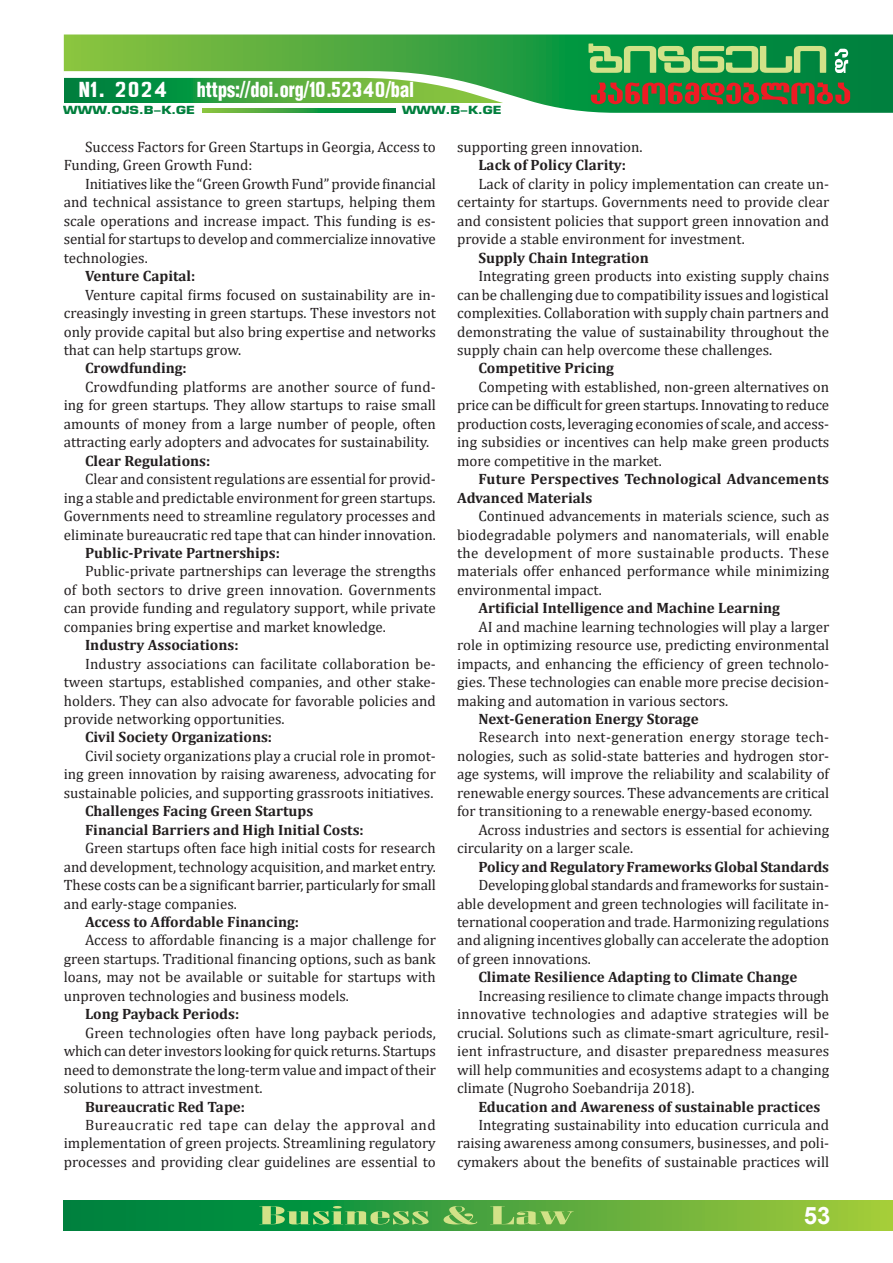
<style>
.page{position:relative;width:893px;height:1263px;background:#fff}
.page>*{position:absolute;margin:0;border:0;box-sizing:border-box;transform-origin:0 0}
.t1{font:700 24px "Arial";color:#fff}
.t2{font:19.5px "Ps Balavari M";color:#fff;scale:.9 1}
.t3{font:19.5px "Ps Balavari M";color:#fff}
.t4{font:15px/18.5px "Cambria";color:#231f20;text-align:justify}
.t5{font:700 15px/18.5px "Cambria";color:#231f20}
.t6{font:700 10.95px "Europe";color:#007f3d;scale:1.21 1}
</style>
<div class="page">
<svg style="left:64px;top:1200px;width:829px;height:30px;background:#4aa53d"></svg>
<svg style="left:259px;top:1206px;width:315px;height:18px;background:#69b558"></svg>
<svg style="left:64px;top:34px;width:829px;height:12px;background:#3ba347"></svg>
<svg style="left:64px;top:46px;width:829px;height:67px;background:#5da75c"></svg>
<div style="left:588px;top:44px;width:5px;height:9px;background:#d2e288"></div>
<h2 class="t3" style="left:79px;top:80px;width:92px">N1. 2024</h2>
<h2 class="t2" style="left:197px;top:80px;width:243px">https://doi.org/10.52340/bal</h2>
<p class="t6" style="left:63px;top:103px;width:110px">WWW.OJS.B-K.GE</p>
<p class="t6" style="left:402px;top:103px;width:84px">WWW.B-K.GE</p>
<p class="t4" style="left:64px;top:138px;width:374px;text-indent:21px">Success Factors for Green Startups in Georgia, Access to<br>Funding, Green Growth Fund:</p>
<p class="t4" style="left:64px;top:174px;width:374px;text-indent:21px">Initiatives like the “Green Growth Fund” provide financial and technical assistance to green startups, helping them scale operations and increase impact. This funding is es&shy;sential for startups to develop and commercialize innovative technologies.</p>
<p class="t5" style="left:85px;top:266px;width:112px">Venture Capital:</p>
<p class="t4" style="left:64px;top:285px;width:374px;text-indent:21px">Venture capital firms focused on sustainability are in&shy;creasingly investing in green startups. These investors not only provide capital but also bring expertise and networks that can help startups grow.</p>
<p class="t5" style="left:85px;top:359px;width:103px">Crowdfunding:</p>
<p class="t4" style="left:64px;top:377px;width:374px;text-indent:21px">Crowdfunding platforms are another source of fund&shy;ing for green startups. They allow startups to raise small amounts of money from a large number of people, often attracting early adopters and advocates for sustainability.</p>
<p class="t5" style="left:85px;top:451px;width:127px">Clear Regulations:</p>
<p class="t4" style="left:64px;top:470px;width:374px;text-indent:21px">Clear and consistent regulations are essential for provid&shy;ing a stable and predictable environment for green startups.<br>Governments need to streamline regulatory processes and eliminate bureaucratic red tape that can hinder innovation.</p>
<p class="t5" style="left:85px;top:543px;width:196px">Public-Private Partnerships:</p>
<p class="t4" style="left:64px;top:562px;width:374px;text-indent:21px">Public-private partnerships can leverage the strengths of both sectors to drive green innovation. Governments can provide funding and regulatory support, while private companies bring expertise and market knowledge.</p>
<p class="t5" style="left:85px;top:635px;width:155px">Industry Associations:</p>
<p class="t4" style="left:64px;top:654px;width:374px;text-indent:21px">Industry associations can facilitate collaboration be&shy;tween startups, established companies, and other stake&shy;holders. They can also advocate for favorable policies and provide networking opportunities.</p>
<p class="t5" style="left:85px;top:728px;width:189px">Civil Society Organizations:</p>
<p class="t4" style="left:64px;top:746px;width:374px;text-indent:21px">Civil society organizations play a crucial role in promot&shy;ing green innovation by raising awareness, advocating for sustainable policies, and supporting grassroots initiatives.</p>
<p class="t5" style="left:85px;top:801px;width:230px">Challenges Facing Green Startups</p>
<p class="t5" style="left:85px;top:820px;width:280px">Financial Barriers and High Initial Costs:</p>
<p class="t4" style="left:64px;top:839px;width:374px;text-indent:21px">Green startups often face high initial costs for research and development, technology acquisition, and market entry.<br>These costs can be a significant barrier, particularly for small and early-stage companies.</p>
<p class="t5" style="left:85px;top:912px;width:216px">Access to Affordable Financing:</p>
<p class="t4" style="left:64px;top:931px;width:374px;text-indent:21px">Access to affordable financing is a major challenge for green startups. Traditional financing options, such as bank loans, may not be available or suitable for startups with unproven technologies and business models.</p>
<p class="t5" style="left:85px;top:1004px;width:156px">Long Payback Periods:</p>
<p class="t4" style="left:64px;top:1023px;width:374px;text-indent:21px">Green technologies often have long payback periods, which can deter investors looking for quick returns. Startups need to demonstrate the long-term value and impact of their solutions to attract investment.</p>
<p class="t5" style="left:85px;top:1097px;width:162px">Bureaucratic Red Tape:</p>
<p class="t4" style="left:64px;top:1115px;width:374px;text-indent:21px">Bureaucratic red tape can delay the approval and implementation of green projects. Streamlining regulatory processes and providing clear guidelines are essential to</p>
<p class="t4" style="left:457px;top:138px;width:187px">supporting green innovation.</p>
<p class="t5" style="left:478px;top:156px;width:149px">Lack of Policy Clarity:</p>
<p class="t4" style="left:457px;top:174px;width:374px;text-indent:21px">Lack of clarity in policy implementation can create un&shy;certainty for startups. Governments need to provide clear and consistent policies that support green innovation and provide a stable environment for investment.</p>
<p class="t5" style="left:478px;top:248px;width:172px">Supply Chain Integration</p>
<p class="t4" style="left:457px;top:267px;width:374px;text-indent:21px">Integrating green products into existing supply chains can be challenging due to compatibility issues and logistical complexities. Collaboration with supply chain partners and demonstrating the value of sustainability throughout the supply chain can help overcome these challenges.</p>
<p class="t5" style="left:478px;top:359px;width:137px">Competitive Pricing</p>
<p class="t4" style="left:457px;top:377px;width:374px;text-indent:21px">Competing with established, non-green alternatives on price can be difficult for green startups. Innovating to reduce production costs, leveraging economies of scale, and access&shy;ing subsidies or incentives can help make green products more competitive in the market.</p>
<p class="t5" style="left:457px;top:469px;width:374px;text-indent:21px">Future Perspectives Technological Advancements<br>Advanced Materials</p>
<p class="t4" style="left:457px;top:507px;width:374px;text-indent:21px">Continued advancements in materials science, such as biodegradable polymers and nanomaterials, will enable the development of more sustainable products. These materials offer enhanced performance while minimizing environmental impact.</p>
<p class="t5" style="left:478px;top:598px;width:303px">Artificial Intelligence and Machine Learning</p>
<p class="t4" style="left:457px;top:617px;width:374px;text-indent:21px">AI and machine learning technologies will play a larger role in optimizing resource use, predicting environmental impacts, and enhancing the efficiency of green technolo&shy;gies. These technologies can enable more precise decision&shy;making and automation in various sectors.</p>
<p class="t5" style="left:478px;top:709px;width:222px">Next-Generation Energy Storage</p>
<p class="t4" style="left:457px;top:728px;width:374px;text-indent:21px">Research into next-generation energy storage tech&shy;nologies, such as solid-state batteries and hydrogen stor&shy;age systems, will improve the reliability and scalability of renewable energy sources. These advancements are critical for transitioning to a renewable energy-based economy.</p>
<p class="t4" style="left:457px;top:820px;width:374px;text-indent:21px">Across industries and sectors is essential for achieving circularity on a larger scale.</p>
<p class="t5" style="left:478px;top:857px;width:352px">Policy and Regulatory Frameworks Global Standards</p>
<p class="t4" style="left:457px;top:876px;width:374px;text-indent:21px">Developing global standards and frameworks for sustain&shy;able development and green technologies will facilitate in&shy;ternational cooperation and trade. Harmonizing regulations and aligning incentives globally can accelerate the adoption of green innovations.</p>
<p class="t5" style="left:478px;top:967px;width:320px">Climate Resilience Adapting to Climate Change</p>
<p class="t4" style="left:457px;top:986px;width:374px;text-indent:21px">Increasing resilience to climate change impacts through innovative technologies and adaptive strategies will be crucial. Solutions such as climate-smart agriculture, resil&shy;ient infrastructure, and disaster preparedness measures will help communities and ecosystems adapt to a changing climate (Nugroho Soebandrija 2018).</p>
<p class="t5" style="left:478px;top:1097px;width:343px">Education and Awareness of sustainable practices</p>
<p class="t4" style="left:457px;top:1115px;width:374px;text-indent:21px">Integrating sustainability into education curricula and raising awareness among consumers, businesses, and poli&shy;cymakers about the benefits of sustainable practices will</p>
<h1 class="t1" style="left:804px;top:1198px;width:28px">53</h1>
</div>
